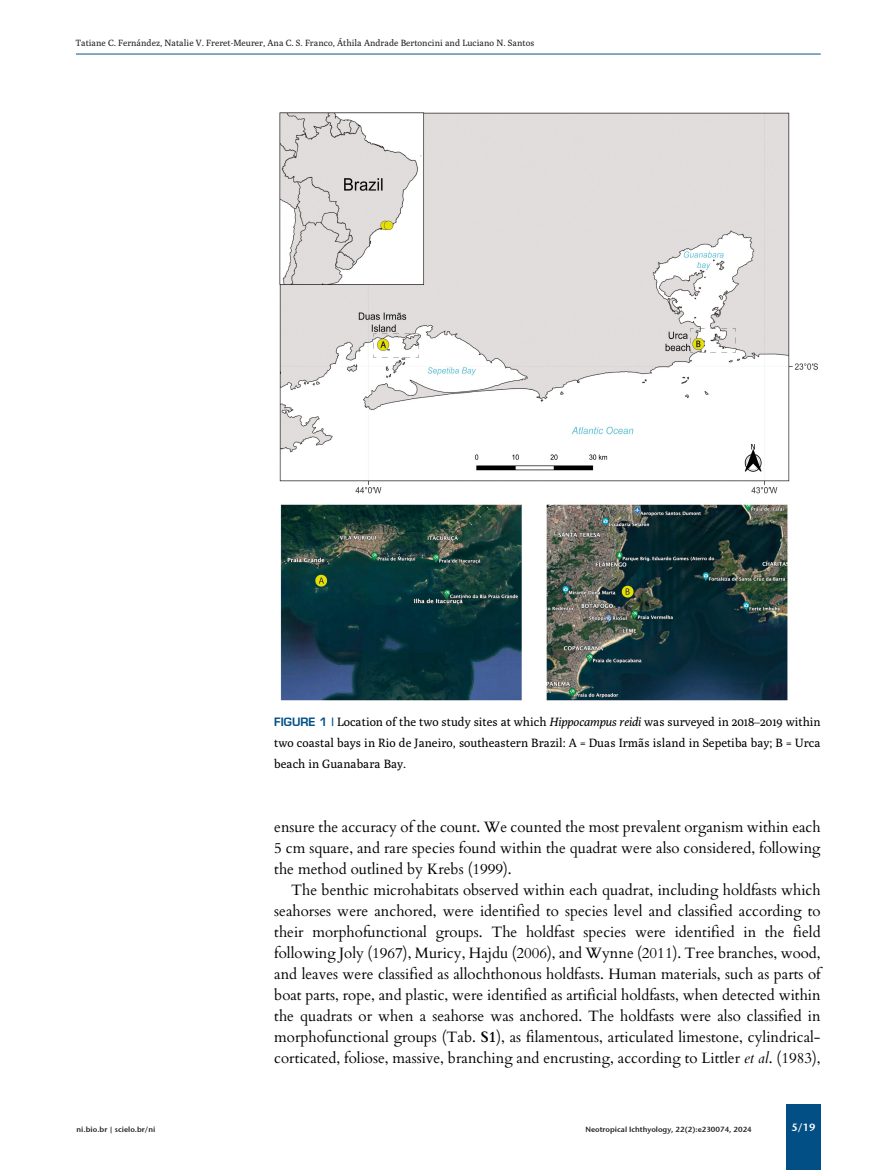
<style>
.page{position:relative;width:893px;height:1170px;background:#fff}
.page>*{position:absolute;margin:0;border:0;box-sizing:border-box;transform-origin:0 0}
.t1{font:15px/21px "Cardo";color:#000;text-align:justify}
.t2{font:12px/21px "Poly";color:#000;text-align:justify}
.t3{font:10.5px "Stone Sans Sem ITCTT Semi";color:#fff}
.t4{font:9px "Poly";color:#231f20}
.t5{font:7.5px "Stone Sans Sem ITCTT Semi";color:#231f20}
.s1{font-family:"Eugenio Medium Normal";color:#015085}
.s2{font-style:italic}
.s3{font-weight:700}
</style>
<div class="page">
<hr style="left:76px;top:54px;width:745px;height:1px;background:#01558c">
<div style="left:786px;top:1104px;width:35px;height:65px;background:#014f84"></div>
<img style="left:279px;top:112px;width:539px;height:589px">
<p class="t4" style="left:76px;top:38px;width:460px">Tatiane C. Fernández, Natalie V. Freret-Meurer, Ana C. S. Franco, Áthila Andrade Bertoncini and Luciano N. Santos</p>
<p class="t2" style="left:274px;top:711px;width:548px"><span class="s1">FIGURE 1 |</span> Location of the two study sites at which <span class="s2">Hippocampus reidi</span> was surveyed in 2018–2019 within two coastal bays in Rio de Janeiro, southeastern Brazil: A = Duas Irmãs island in Sepetiba bay; B = Urca beach in Guanabara Bay.</p>
<p class="t1" style="left:274px;top:815px;width:548px">ensure the accuracy of the count. We counted the most prevalent organism within each 5 cm square, and rare species found within the quadrat were also considered, following the method outlined by Krebs (1999).</p>
<p class="t1" style="left:274px;top:878px;width:548px;text-indent:17px">The benthic microhabitats observed within each quadrat, including holdfasts which seahorses were anchored, were identified to species level and classified according to their morphofunctional groups. The holdfast species were identified in the field following Joly (1967), Muricy, Hajdu (2006), and Wynne (2011). Tree branches, wood, and leaves were classified as allochthonous holdfasts. Human materials, such as parts of boat parts, rope, and plastic, were identified as artificial holdfasts, when detected within the quadrats or when a seahorse was anchored. The holdfasts were also classified in morphofunctional groups (Tab. <span class="s3">S1</span>), as filamentous, articulated limestone, cylindrical&shy;corticated, foliose, massive, branching and encrusting, according to Littler <span class="s2">et al</span>. (1983),</p>
<p class="t5" style="left:77px;top:1122px;width:80px">ni.bio.br | scielo.br/ni</p>
<p class="t5" style="left:585px;top:1122px;width:168px">Neotropical Ichthyology, 22(2):e230074, 2024</p>
<p class="t3" style="left:791px;top:1118px;width:25px">5/19</p>
</div>
